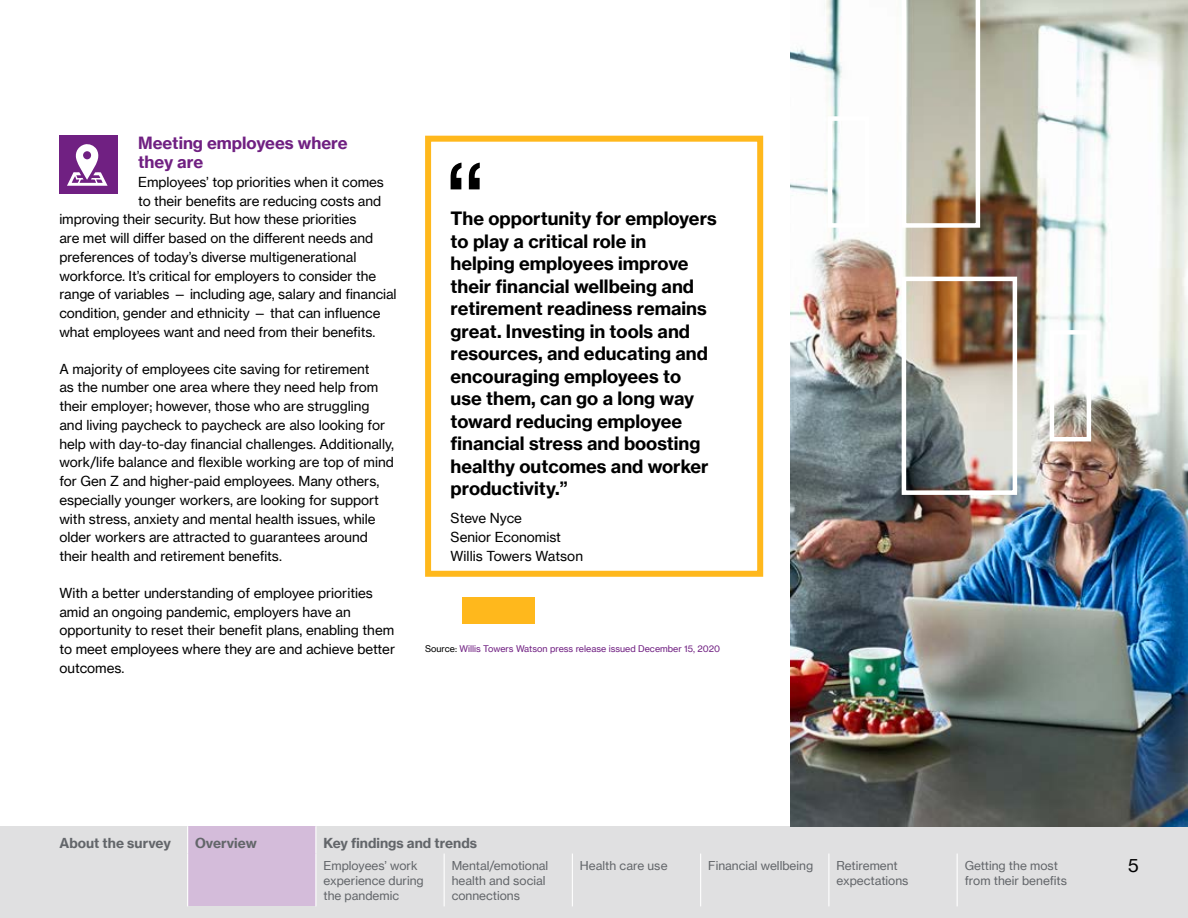
<style>
.page{position:relative;width:1188px;height:918px;background:#fff}
.page>*{position:absolute;margin:0;border:0;box-sizing:border-box;transform-origin:0 0}
.t1{font:18px/22.5px "N Haas Grotesk TX Pro 75 Bd";color:#000}
.t2{font:18px "N Haas Grotesk TX Pro 55 Rg";color:#000}
.t3{font:16.5px/19.5px "N Haas Grotesk TX Pro 75 Bd";color:#702082}
.t4{font:13.5px/18.8px "N Haas Grotesk TX Pro 55 Rg";color:#000}
.t5{font:13.5px "N Haas Grotesk TX Pro 75 Bd";color:#63666a}
.t6{font:12px/15px "N Haas Grotesk TX Pro 55 Rg";color:#63666a}
.t7{font:9px "N Haas Grotesk TX Pro 55 Rg";color:#702082}
.s1{color:#000}
</style>
<div class="page">
<div style="left:0;top:826px;width:1188px;height:92px;background:#e0e0e1"></div>
<img style="left:790px;top:0;width:398px;height:826px">
<div style="left:425px;top:136px;width:338px;height:441px;border:6px solid #ffb81c"></div>
<div style="left:462px;top:598px;width:73px;height:26px;background:#ffb81c"></div>
<svg style="left:451px;top:163px;width:29px;height:26px"></svg>
<div style="left:59px;top:136px;width:59px;height:58px;background:#702082"></div>
<svg style="left:67px;top:144px;width:41px;height:42px"></svg>
<div style="left:902px;top:277px;width:115px;height:218px;border:4px solid #fff"></div>
<svg style="left:902px;top:0;width:78px;height:228px;background:#bdb8a8"></svg>
<div style="left:188px;top:826px;width:127px;height:80px;background:#d4bcda"></div>
<svg style="left:187px;top:826px;width:1px;height:28px"></svg>
<svg style="left:315px;top:826px;width:1px;height:28px"></svg>
<hr style="left:187px;top:854px;width:1px;height:52px;background:#fff">
<hr style="left:315px;top:854px;width:1px;height:52px;background:#fff">
<hr style="left:444px;top:854px;width:1px;height:52px;background:#fff">
<hr style="left:572px;top:854px;width:1px;height:52px;background:#fff">
<hr style="left:700px;top:854px;width:1px;height:52px;background:#fff">
<hr style="left:828px;top:854px;width:1px;height:52px;background:#fff">
<hr style="left:957px;top:854px;width:1px;height:52px;background:#fff">
<p class="t3" style="left:138px;top:133px;width:211px">Meeting employees where they are</p>
<p class="t4" style="left:138px;top:172px;width:247px">Employees’ top priorities when it comes</p>
<p class="t4" style="left:138px;top:191px;width:244px">to their benefits are reducing costs and</p>
<p class="t4" style="left:59px;top:210px;width:299px">improving their security. But how these priorities</p>
<p class="t4" style="left:59px;top:229px;width:315px">are met will differ based on the different needs and</p>
<p class="t4" style="left:59px;top:247px;width:299px">preferences of today’s diverse multigenerational</p>
<p class="t4" style="left:59px;top:266px;width:318px">workforce. It’s critical for employers to consider the</p>
<p class="t4" style="left:59px;top:285px;width:339px">range of variables — including age, salary and financial</p>
<p class="t4" style="left:59px;top:304px;width:323px">condition, gender and ethnicity — that can influence</p>
<p class="t4" style="left:59px;top:322px;width:317px">what employees want and need from their benefits.</p>
<p class="t4" style="left:59px;top:359px;width:336px">A majority of employees cite saving for retirement<br>as the number one area where they need help from their employer; however, those who are struggling and living paycheck to paycheck are also looking for help with day-to-day financial challenges. Additionally, work/life balance and flexible working are top of mind for Gen Z and higher-paid employees. Many others, especially younger workers, are looking for support with stress, anxiety and mental health issues, while older workers are attracted to guarantees around their health and retirement benefits.</p>
<p class="t4" style="left:59px;top:583px;width:337px">With a better understanding of employee priorities amid an ongoing pandemic, employers have an opportunity to reset their benefit plans, enabling them to meet employees where they are and achieve better outcomes.</p>
<p class="t1" style="left:451px;top:208px;width:268px">The opportunity for employers to play a critical role in<br>helping employees improve their financial wellbeing and retirement readiness remains great. Investing in tools and resources, and educating and encouraging employees to use them, can go a long way toward reducing employee financial stress and boosting healthy outcomes and worker productivity.”</p>
<p class="t4" style="left:451px;top:509px;width:134px">Steve Nyce<br>Senior Economist<br>Willis Towers Watson</p>
<p class="t7" style="left:425px;top:643px;width:297px"><span class="s1">Source:</span> Willis Towers Watson press release issued December 15, 2020</p>
<p class="t5" style="left:59px;top:834px;width:113px">About the survey</p>
<p class="t5" style="left:195px;top:834px;width:63px">Overview</p>
<p class="t5" style="left:323px;top:834px;width:155px">Key findings and trends</p>
<p class="t6" style="left:323px;top:858px;width:102px">Employees’ work experience during the pandemic</p>
<p class="t6" style="left:452px;top:858px;width:98px">Mental/emotional health and social connections</p>
<p class="t6" style="left:580px;top:858px;width:89px">Health care use</p>
<p class="t6" style="left:708px;top:858px;width:106px">Financial wellbeing</p>
<p class="t6" style="left:836px;top:858px;width:74px">Retirement expectations</p>
<p class="t6" style="left:965px;top:858px;width:104px">Getting the most from their benefits</p>
<h1 class="t2" style="left:1128px;top:854px;width:12px">5</h1>
</div>
